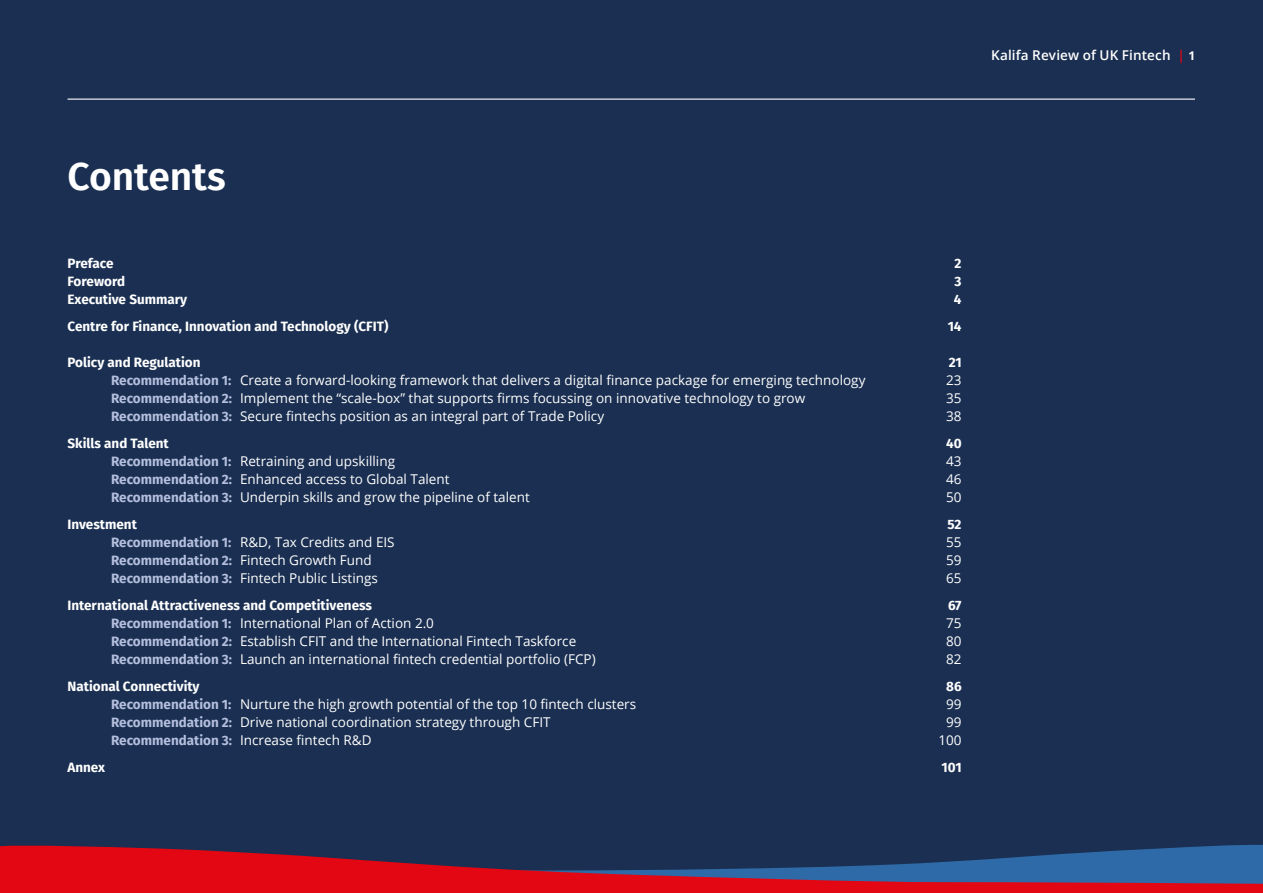
<style>
.page{position:relative;width:1263px;height:893px;background:#1a2f51}
.page>*{position:absolute;margin:0;border:0;box-sizing:border-box;transform-origin:0 0}
.t1{font:600 39px "Fira Sans";color:#fff}
.OpenSans_9_12_Text_n{font:13.5px "Open Sans";color:#fff}
.OpenSans_9_12_Text_n-2{font:700 13.5px "Fira Sans";color:#fff}
.t2{font:600 13.5px "Open Sans";letter-spacing:.01em;color:#fff}
.s1{color:#e30613}
.s2{font-weight:700;font-size:12px}
.s3{font-family:"Fira Sans";font-weight:700;color:#b4bedd}
</style>
<div class="page">
<hr style="left:68px;top:99px;width:1127px;height:1px;background:#fff">
<svg style="left:0;top:845px;width:1263px;height:48px"></svg>
<p class="t2" style="left:991px;top:46px;width:206px">Kalifa Review of UK Fintech <span class="s1">|</span> <span class="s2">1</span></p>
<p class="t1" style="left:68px;top:144px;width:160px">Contents</p>
<p class="OpenSans_9_12_Text_n-2" style="left:68px;top:252px;width:48px">Preface</p>
<p class="OpenSans_9_12_Text_n-2" style="left:955px;top:252px;width:8px">2</p>
<p class="OpenSans_9_12_Text_n-2" style="left:68px;top:270px;width:59px">Foreword</p>
<p class="OpenSans_9_12_Text_n-2" style="left:954px;top:270px;width:9px">3</p>
<p class="OpenSans_9_12_Text_n-2" style="left:68px;top:288px;width:121px">Executive Summary</p>
<p class="OpenSans_9_12_Text_n-2" style="left:954px;top:288px;width:9px">4</p>
<p class="OpenSans_9_12_Text_n-2" style="left:68px;top:315px;width:322px">Centre for Finance, Innovation and Technology (CFIT)</p>
<p class="OpenSans_9_12_Text_n-2" style="left:948px;top:315px;width:15px">14</p>
<p class="OpenSans_9_12_Text_n-2" style="left:68px;top:351px;width:135px">Policy and Regulation</p>
<p class="OpenSans_9_12_Text_n-2" style="left:949px;top:351px;width:14px">21</p>
<p class="OpenSans_9_12_Text_n" style="left:111px;top:371px;width:756px"><span class="s3">Recommendation 1:</span> Create a forward-looking framework that delivers a digital finance package for emerging technology</p>
<p class="OpenSans_9_12_Text_n" style="left:946px;top:371px;width:17px">23</p>
<p class="OpenSans_9_12_Text_n" style="left:111px;top:389px;width:696px"><span class="s3">Recommendation 2:</span> Implement the “scale-box” that supports firms focussing on innovative technology to grow</p>
<p class="OpenSans_9_12_Text_n" style="left:946px;top:389px;width:17px">35</p>
<p class="OpenSans_9_12_Text_n" style="left:111px;top:407px;width:495px"><span class="s3">Recommendation 3:</span> Secure fintechs position as an integral part of Trade Policy</p>
<p class="OpenSans_9_12_Text_n" style="left:946px;top:407px;width:17px">38</p>
<p class="OpenSans_9_12_Text_n-2" style="left:68px;top:432px;width:103px">Skills and Talent</p>
<p class="OpenSans_9_12_Text_n-2" style="left:946px;top:432px;width:17px">40</p>
<p class="OpenSans_9_12_Text_n" style="left:111px;top:452px;width:286px"><span class="s3">Recommendation 1:</span> Retraining and upskilling</p>
<p class="OpenSans_9_12_Text_n" style="left:946px;top:452px;width:17px">43</p>
<p class="OpenSans_9_12_Text_n" style="left:111px;top:470px;width:340px"><span class="s3">Recommendation 2:</span> Enhanced access to Global Talent</p>
<p class="OpenSans_9_12_Text_n" style="left:946px;top:470px;width:17px">46</p>
<p class="OpenSans_9_12_Text_n" style="left:111px;top:488px;width:420px"><span class="s3">Recommendation 3:</span> Underpin skills and grow the pipeline of talent</p>
<p class="OpenSans_9_12_Text_n" style="left:946px;top:488px;width:17px">50</p>
<p class="OpenSans_9_12_Text_n-2" style="left:68px;top:513px;width:71px">Investment</p>
<p class="OpenSans_9_12_Text_n-2" style="left:947px;top:513px;width:16px">52</p>
<p class="OpenSans_9_12_Text_n" style="left:111px;top:533px;width:285px"><span class="s3">Recommendation 1:</span> R&amp;D, Tax Credits and EIS</p>
<p class="OpenSans_9_12_Text_n" style="left:946px;top:533px;width:17px">55</p>
<p class="OpenSans_9_12_Text_n" style="left:111px;top:551px;width:262px"><span class="s3">Recommendation 2:</span> Fintech Growth Fund</p>
<p class="OpenSans_9_12_Text_n" style="left:946px;top:551px;width:17px">59</p>
<p class="OpenSans_9_12_Text_n" style="left:111px;top:569px;width:268px"><span class="s3">Recommendation 3:</span> Fintech Public Listings</p>
<p class="OpenSans_9_12_Text_n" style="left:946px;top:569px;width:17px">65</p>
<p class="OpenSans_9_12_Text_n-2" style="left:68px;top:594px;width:306px">International Attractiveness and Competitiveness</p>
<p class="OpenSans_9_12_Text_n-2" style="left:948px;top:594px;width:15px">67</p>
<p class="OpenSans_9_12_Text_n" style="left:111px;top:614px;width:324px"><span class="s3">Recommendation 1:</span> International Plan of Action 2.0</p>
<p class="OpenSans_9_12_Text_n" style="left:946px;top:614px;width:17px">75</p>
<p class="OpenSans_9_12_Text_n" style="left:111px;top:632px;width:467px"><span class="s3">Recommendation 2:</span> Establish CFIT and the International Fintech Taskforce</p>
<p class="OpenSans_9_12_Text_n" style="left:946px;top:632px;width:17px">80</p>
<p class="OpenSans_9_12_Text_n" style="left:111px;top:650px;width:486px"><span class="s3">Recommendation 3:</span> Launch an international fintech credential portfolio (FCP)</p>
<p class="OpenSans_9_12_Text_n" style="left:946px;top:650px;width:17px">82</p>
<p class="OpenSans_9_12_Text_n-2" style="left:68px;top:675px;width:134px">National Connectivity</p>
<p class="OpenSans_9_12_Text_n-2" style="left:946px;top:675px;width:17px">86</p>
<p class="OpenSans_9_12_Text_n" style="left:111px;top:695px;width:527px"><span class="s3">Recommendation 1:</span> Nurture the high growth potential of the top 10 fintech clusters</p>
<p class="OpenSans_9_12_Text_n" style="left:946px;top:695px;width:17px">99</p>
<p class="OpenSans_9_12_Text_n" style="left:111px;top:713px;width:441px"><span class="s3">Recommendation 2:</span> Drive national coordination strategy through CFIT</p>
<p class="OpenSans_9_12_Text_n" style="left:946px;top:713px;width:17px">99</p>
<p class="OpenSans_9_12_Text_n" style="left:111px;top:731px;width:262px"><span class="s3">Recommendation 3:</span> Increase fintech R&amp;D</p>
<p class="OpenSans_9_12_Text_n" style="left:938px;top:731px;width:25px">100</p>
<p class="OpenSans_9_12_Text_n-2" style="left:68px;top:756px;width:39px">Annex</p>
<p class="OpenSans_9_12_Text_n-2" style="left:941px;top:756px;width:22px">101</p>
</div>
